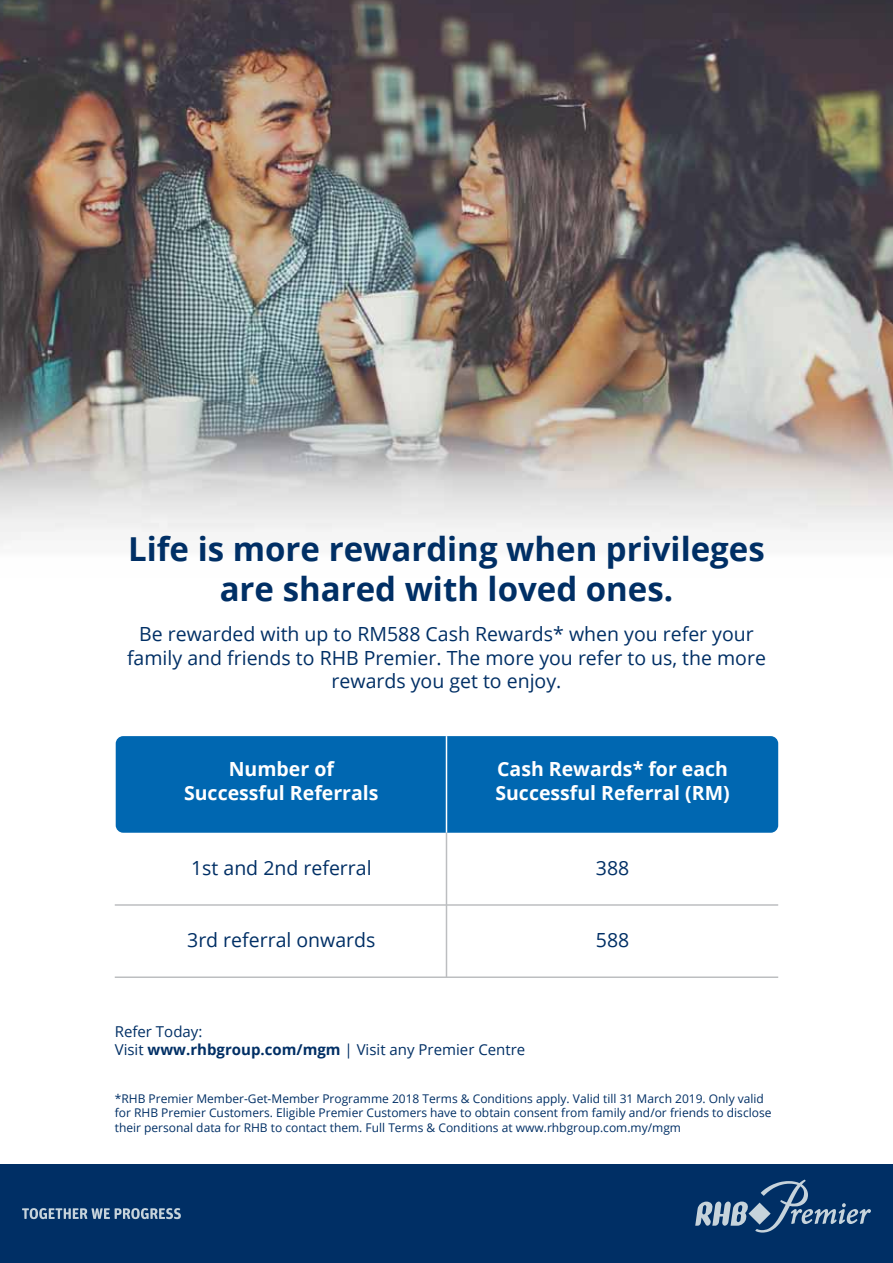
<style>
.page{position:relative;width:893px;height:1263px;background:#fff}
.page>*{position:absolute;margin:0;border:0;box-sizing:border-box;transform-origin:0 0}
.t1{font:700 33px/39.6px "Open Sans";color:#002f65;text-align:center}
.t2{font:19.5px/23.4px "Open Sans";color:#002f65;text-align:center}
.t3{font:700 19.5px/23.4px "Open Sans";color:#fff;text-align:center}
.t4{font:15px/18px "Open Sans";color:#002f65}
.t5{font:12px/14.4px "Open Sans";color:#002f65}
.s1{font-weight:700}
</style>
<div class="page">
<img style="left:0;top:0;width:893px;height:544px">
<div style="left:0;top:1164px;width:893px;height:99px;background:#002f65"></div>
<svg style="left:695px;top:1179px;width:176px;height:53px"></svg>
<svg style="left:22px;top:1208px;width:159px;height:11px"></svg>
<div style="left:116px;top:736px;width:662px;height:97px;background:#0067b1;border-radius:7px"></div>
<hr style="left:446px;top:736px;width:1px;height:97px;background:#fff">
<hr style="left:446px;top:833px;width:1px;height:144px;background:#bcbec0">
<hr style="left:115px;top:904px;width:663px;height:2px;background:#bcbec0">
<hr style="left:115px;top:976px;width:663px;height:2px;background:#bcbec0">
<h1 class="t1" style="left:128px;top:528px;width:638px">Life is more rewarding when privileges are shared with loved ones.</h1>
<h2 class="t2" style="left:127px;top:622px;width:640px">Be rewarded with up to RM588 Cash Rewards* when you refer your family and friends to RHB Premier. The more you refer to us, the more rewards you get to enjoy.</h2>
<h2 class="t3" style="left:184px;top:757px;width:196px">Number of<br>Successful Referrals</h2>
<h2 class="t3" style="left:495px;top:757px;width:236px;text-align:left">Cash Rewards* for each<br>Successful Referral (RM)</h2>
<h2 class="t2" style="left:191px;top:855px;width:182px">1st and 2nd referral</h2>
<h2 class="t2" style="left:596px;top:855px;width:35px">388</h2>
<h2 class="t2" style="left:187px;top:927px;width:190px">3rd referral onwards</h2>
<h2 class="t2" style="left:596px;top:927px;width:35px">588</h2>
<p class="t4" style="left:115px;top:1022px;width:412px">Refer Today:<br>Visit <span class="s1">www.rhbgroup.com/mgm</span> | Visit any Premier Centre</p>
<p class="t5" style="left:115px;top:1091px;width:658px">*RHB Premier Member-Get-Member Programme 2018 Terms &amp; Conditions apply. Valid till 31 March 2019. Only valid for RHB Premier Customers. Eligible Premier Customers have to obtain consent from family and/or friends to disclose their personal data for RHB to contact them. Full Terms &amp; Conditions at www.rhbgroup.com.my/mgm</p>
</div>
